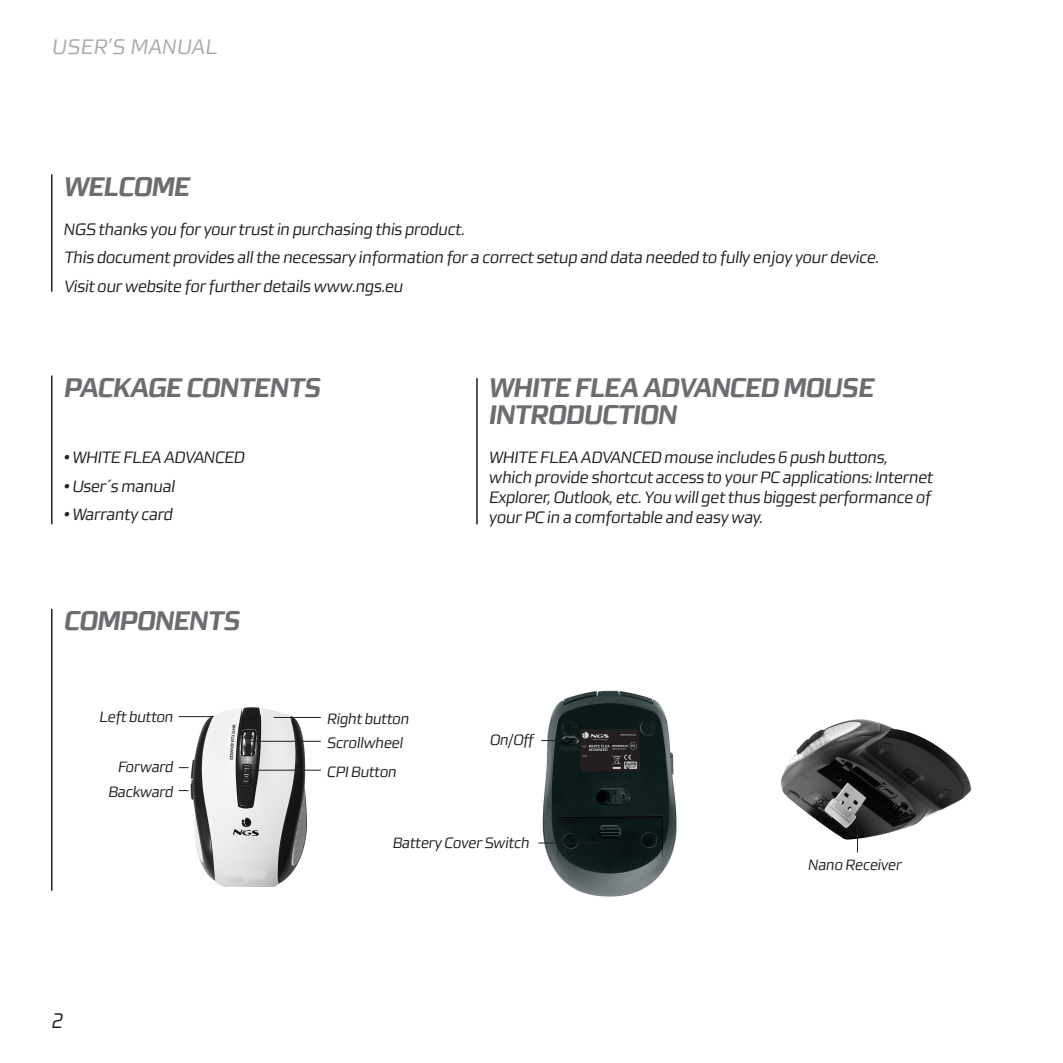
<style>
.page{position:relative;width:1063px;height:1063px;background:#fff}
.page>*{position:absolute;margin:0;border:0;box-sizing:border-box;transform-origin:0 0}
.t1{font:italic 700 27px/27px "Morgan Sans";letter-spacing:-.04em;color:#6c6d70}
.t2{font:italic 21px "Morgan Sans";color:#a8a9ad}
.t3{font:italic 21px "Morgan Sans";color:#231f20}
.t4{font:italic 16.5px/19.8px "Morgan Sans";letter-spacing:-.04em;color:#231f20}
.t5{font:italic 15px/23.7px "Morgan Sans";letter-spacing:-.04em;color:#231f20}
</style>
<div class="page">
<img style="left:184px;top:707px;width:132px;height:179px">
<hr style="left:274px;top:717px;width:47px;height:1px;background:#231f20">
<hr style="left:251px;top:741px;width:70px;height:1px;background:#231f20">
<hr style="left:250px;top:770px;width:71px;height:1px;background:#231f20">
<hr style="left:179px;top:716px;width:35px;height:1px;background:#231f20">
<img style="left:781px;top:719px;width:191px;height:134px">
<hr style="left:857px;top:816px;width:1px;height:36px;background:#231f20">
<img style="left:538px;top:690px;width:139px;height:207px">
<hr style="left:538px;top:843px;width:58px;height:1px;background:#231f20">
<hr style="left:541px;top:740px;width:35px;height:1px;background:#231f20">
<hr style="left:51px;top:174px;width:2px;height:118px;background:#231f20">
<hr style="left:51px;top:609px;width:2px;height:282px;background:#231f20">
<hr style="left:51px;top:376px;width:2px;height:148px;background:#231f20">
<hr style="left:476px;top:378px;width:2px;height:146px;background:#231f20">
<p class="t2" style="left:52px;top:34px;width:167px">USER’S MANUAL</p>
<h1 class="t1" style="left:64px;top:173px;width:128px">WELCOME</h1>
<p class="t4" style="left:64px;top:215px;width:817px;line-height:28.2px">NGS thanks you for your trust in purchasing this product.<br>This document provides all the necessary information for a correct setup and data needed to fully enjoy your device.<br>Visit our website for further details www.ngs.eu</p>
<h1 class="t1" style="left:64px;top:374px;width:259px">PACKAGE CONTENTS</h1>
<p class="t4" style="left:64px;top:448px;width:183px">• WHITE FLEA ADVANCED</p>
<p class="t4" style="left:64px;top:476px;width:113px">• User´s manual</p>
<p class="t4" style="left:64px;top:504px;width:111px">• Warranty card</p>
<h1 class="t1" style="left:64px;top:608px;width:92px">COMPONENTS</h1>
<p class="t5" style="left:99px;top:705px;width:76px">Left button</p>
<p class="t5" style="left:108px;top:754px;width:67px;line-height:24.9px;text-align:right">Forward<br>Backward</p>
<p class="t5" style="left:327px;top:707px;width:84px">Right button<br>Scrollwheel</p>
<p class="t5" style="left:327px;top:760px;width:71px">CPI Button</p>
<h1 class="t1" style="left:489px;top:374px;width:387px">WHITE FLEA ADVANCED MOUSE<br>INTRODUC</h1>
<h1 class="t1" style="left:617px;top:401px;width:61px">TION</h1>
<p class="t4" style="left:489px;top:448px;width:446px">WHITE FLEA ADVANCED mouse includes 6 push buttons, which provide shortcut access to your PC applications: Internet Explorer, Outlook, etc. You will get thus biggest performance of your PC in a comfortable and easy way.</p>
<p class="t5" style="left:490px;top:729px;width:47px">On/Off</p>
<p class="t3" style="left:51px;top:1008px;width:14px">2</p>
<p class="t5" style="left:393px;top:831px;width:139px">Battery Cover Switch</p>
<p class="t5" style="left:808px;top:853px;width:96px">Nano Receiver</p>
</div>
